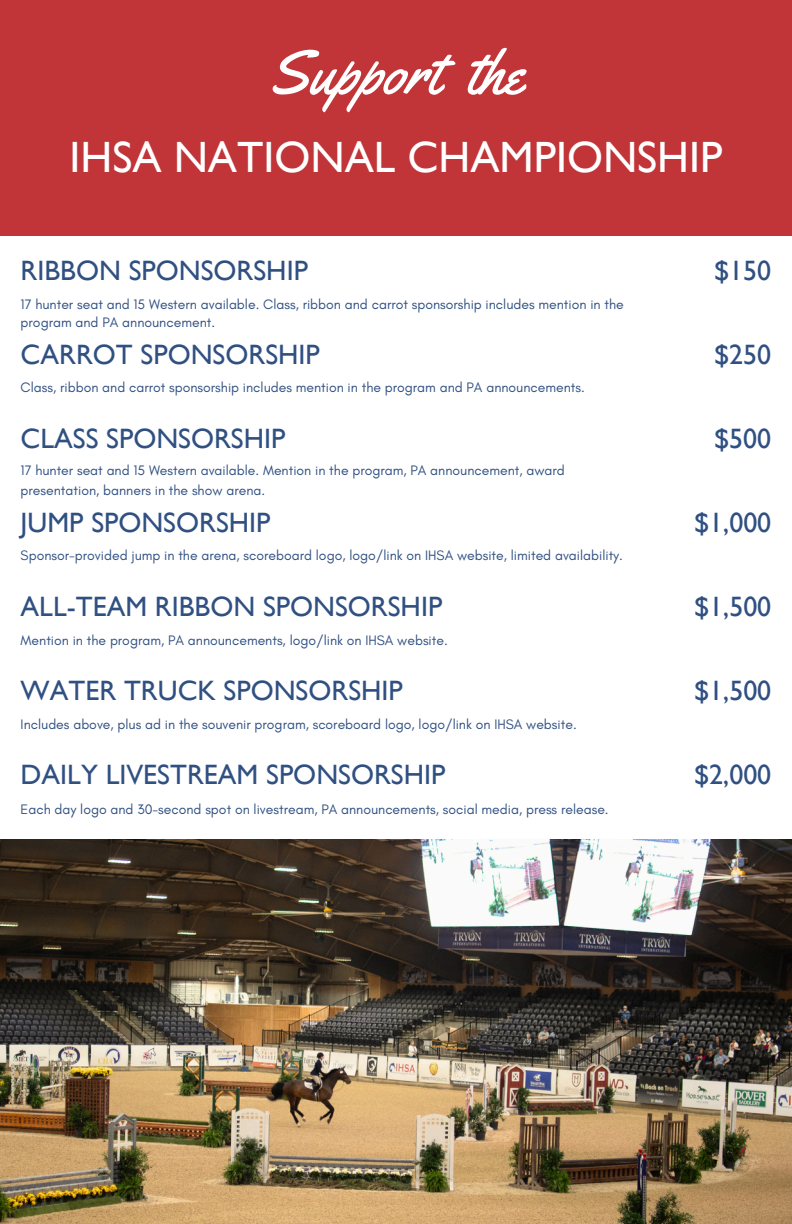
<style>
.page{position:relative;width:792px;height:1224px;background:#fff}
.page>*{position:absolute;margin:0;border:0;box-sizing:border-box;transform-origin:0 0}
.t1{font:62px "Yellowtail";color:#fff}
.t2{font:43.8px "Gill Sans";color:#fff}
.t3{font:28px "Gill Sans";color:#305082}
.t4{font:14px "Glacial Indifference";color:#305082}
</style>
<div class="page">
<img style="left:0;top:839px;width:792px;height:385px">
<div style="left:0;top:0;width:792px;height:235px;background:#c13438"></div>
<h3 class="t1" style="left:268px;top:33px;width:257px">Support the</h3>
<h3 class="t2" style="left:70px;top:132px;width:654px">IHSA NATIONAL CHAMPIONSHIP</h3>
<h1 class="t3" style="left:21px;top:254px;width:289px">RIBBON SPONSORSHIP</h1>
<p class="t4" style="left:21px;top:295px;width:605px">17 hunter seat and 15 Western available. Class, ribbon and carrot sponsorship includes mention in the</p>
<p class="t4" style="left:21px;top:314px;width:196px">program and PA announcement.</p>
<h2 class="t3" style="left:21px;top:338px;width:301px">CARROT SPONSORSHIP</h2>
<h4 class="t4" style="left:21px;top:379px;width:566px">Class, ribbon and carrot sponsorship includes mention in the program and PA announcements.</h4>
<h3 class="t3" style="left:21px;top:422px;width:266px">CLASS SPONSORSHIP</h3>
<h4 class="t4" style="left:21px;top:462px;width:546px">17 hunter seat and 15 Western available. Mention in the program, PA announcement, award</h4>
<h4 class="t4" style="left:21px;top:481px;width:246px">presentation, banners in the show arena.</h4>
<h3 class="t3" style="left:21px;top:506px;width:251px">JUMP SPONSORSHIP</h3>
<p class="t4" style="left:21px;top:547px;width:604px">Sponsor-provided jump in the arena, scoreboard logo, logo/link on IHSA website, limited availability.</p>
<h3 class="t3" style="left:21px;top:590px;width:423px">ALL-TEAM RIBBON SPONSORSHIP</h3>
<p class="t4" style="left:21px;top:631px;width:429px">Mention in the program, PA announcements, logo/link on IHSA website.</p>
<h3 class="t3" style="left:21px;top:674px;width:384px">WATER TRUCK SPONSORSHIP</h3>
<p class="t4" style="left:21px;top:716px;width:558px">Includes above, plus ad in the souvenir program, scoreboard logo, logo/link on IHSA website.</p>
<h3 class="t3" style="left:21px;top:758px;width:426px">DAILY LIVESTREAM SPONSORSHIP</h3>
<p class="t4" style="left:21px;top:801px;width:590px">Each day logo and 30-second spot on livestream, PA announcements, social media, press release.</p>
<h4 class="t3" style="left:714px;top:254px;width:59px">$150</h4>
<h4 class="t3" style="left:714px;top:338px;width:59px">$250</h4>
<h4 class="t3" style="left:714px;top:422px;width:59px">$500</h4>
<h4 class="t3" style="left:694px;top:506px;width:79px">$1,000</h4>
<p class="t3" style="left:694px;top:590px;width:79px">$1,500</p>
<p class="t3" style="left:694px;top:674px;width:79px">$1,500</p>
<p class="t3" style="left:694px;top:758px;width:79px">$2,000</p>
</div>
